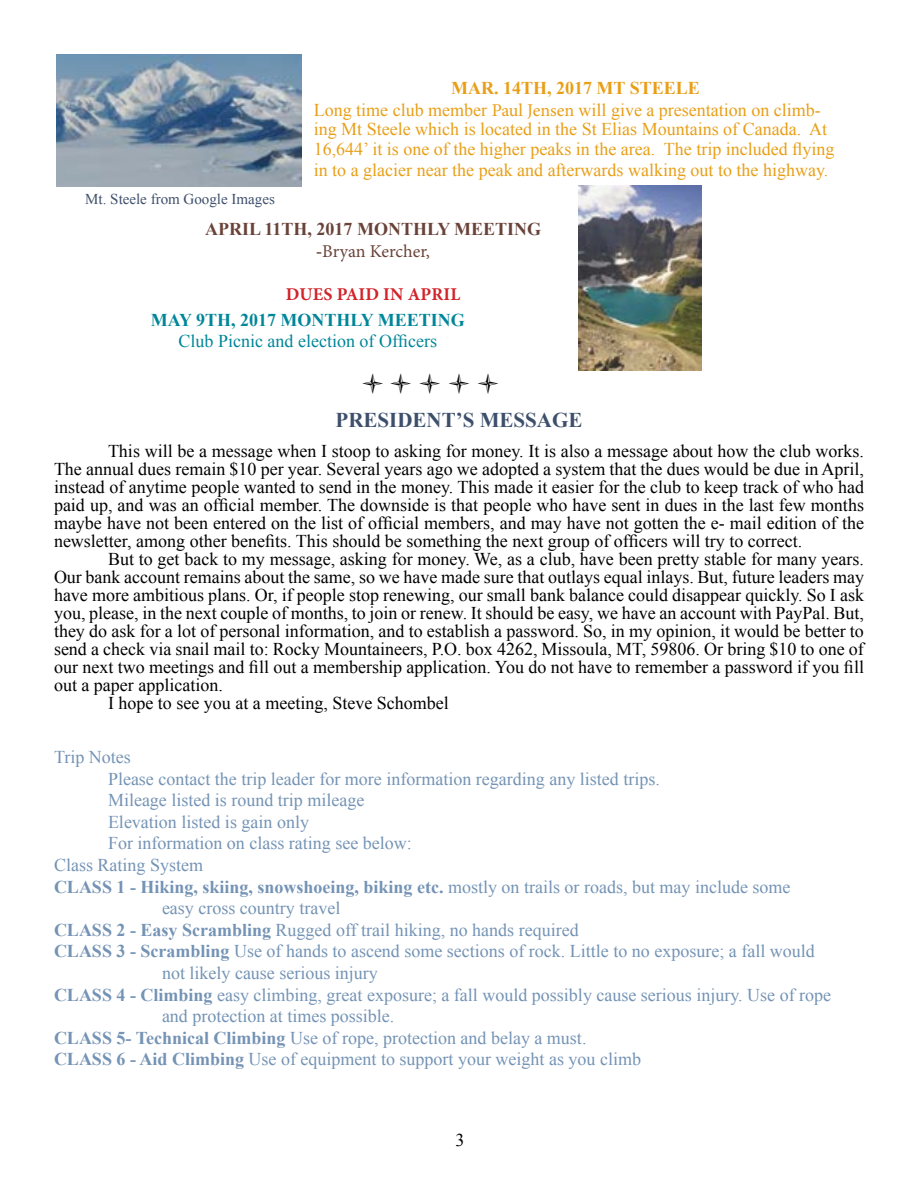
<style>
.page{position:relative;width:918px;height:1188px;background:#fff}
.page>*{position:absolute;margin:0;border:0;box-sizing:border-box;transform-origin:0 0}
.t1{font:24px "Webdings";color:#000}
.t2{font:700 21px "Times New Roman";color:#3d4f6b}
.t3{font:18px/18px "Times New Roman";color:#000;text-align:justify}
.t4{font:18px "Times New Roman";color:#7493b5}
.t5{font:18px/21.6px "Times New Roman";color:#e89f17}
.t6{font:700 18px "Times New Roman";color:#7493b5}
.t7{font:18px "Times New Roman";color:#008699}
.t8{font:700 18px "Times New Roman";color:#694339}
.t9{font:700 18px "Times New Roman";color:#008699}
.t10{font:700 18px "Minion Pro";letter-spacing:.01em;color:#d2232a}
.t11{font:18px "Minion Pro";letter-spacing:-.01em;color:#694339}
.t12{font:15px "Times New Roman";color:#3d4f6b}
.s1{font-weight:700}
.s2{font-family:"Minion Pro"}
.s3{font-family:"Times New Roman"}
.s4{font-weight:400}
</style>
<div class="page">
<img style="left:56px;top:55px;width:245px;height:132px">
<img style="left:579px;top:186px;width:123px;height:185px">
<p class="t12" style="left:85px;top:189px;width:191px">Mt. Steele from Google Images</p>
<p class="t5" style="left:314px;top:77px;width:509px;text-indent:137px"><span class="s1">MAR. 14TH, 2017 MT STEELE<br></span>Long time club member <span class="s2">Paul Jensen</span> will give a presentation on climb-</p>
<p class="t5" style="left:314px;top:119px;width:522px;line-height:19.5px">ing Mt Steele which is located in the St Elias Mountains of Canada. At<br>16,644’ it is one of the higher peaks in the area. The trip included flying</p>
<p class="t5" style="left:314px;top:159px;width:516px">in to a glacier near the peak and afterwards walking out to the highway.</p>
<p class="t8" style="left:205px;top:216px;width:338px">APRIL 11TH, 2017 MONTHLY MEETING</p>
<p class="t11" style="left:316px;top:239px;width:115px"><span class="s3">-</span>Bryan Kercher,</p>
<p class="t10" style="left:286px;top:281px;width:176px">DUES PAID IN APRIL</p>
<p class="t9" style="left:151px;top:307px;width:315px">MAY 9TH, 2017 MONTHLY MEETING</p>
<p class="t7" style="left:179px;top:329px;width:260px">Club Picnic and election of Officers</p>
<h1 class="t1" style="left:361px;top:372px;width:141px">●●●●●</h1>
<p class="t2" style="left:336px;top:405px;width:248px">PRESIDENT’S MESSAGE</p>
<p class="t3" style="left:54px;top:442px;width:812px;text-indent:54px">This will be a message when I stoop to asking for money. It is also a message about how the club works.<br>The annual dues remain $10 per year. Several years ago we adopted a system that the dues would be due in April, instead of anytime people wanted to send in the money. This made it easier for the club to keep track of who had paid up, and was an official member. The downside is that people who have sent in dues in the last few months maybe have not been entered on the list of official members, and may have not gotten the e- mail edition of the newsletter, among other benefits. This should be something the next group of officers will try to correct.</p>
<p class="t3" style="left:108px;top:550px;width:758px">But to get back to my message, asking for money. We, as a club, have been pretty stable for many years.</p>
<p class="t3" style="left:54px;top:568px;width:812px">Our bank account remains about the same, so we have made sure that outlays equal inlays. But, future leaders may</p>
<p class="t3" style="left:54px;top:586px;width:812px">have more ambitious plans. Or, if people stop renewing, our small bank balance could disappear quickly. So I ask</p>
<p class="t3" style="left:54px;top:604px;width:812px">you, please, in the next couple of months, to join or renew. It should be easy, we have an account with PayPal. But,</p>
<p class="t3" style="left:54px;top:622px;width:811px">they do ask for a lot of personal information, and to establish a password. So, in my opinion, it would be better to</p>
<p class="t3" style="left:54px;top:640px;width:811px">send a check via snail mail to: Rocky Mountaineers, P.O. box 4262, Missoula, MT, 59806. Or bring $10 to one of</p>
<p class="t3" style="left:54px;top:658px;width:812px">our next two meetings and fill out a membership application. You do not have to remember a password if you fill</p>
<p class="t3" style="left:54px;top:676px;width:170px">out a paper application.</p>
<p class="t3" style="left:108px;top:694px;width:342px">I hope to see you at a meeting, Steve Schombel</p>
<p class="t4" style="left:54px;top:745px;width:78px">Trip Notes</p>
<p class="t4" style="left:108px;top:767px;width:553px">Please contact the trip leader for more information regarding any listed trips.</p>
<p class="t4" style="left:108px;top:788px;width:258px">Mileage listed is round trip mileage</p>
<p class="t4" style="left:108px;top:810px;width:203px">Elevation listed is gain only</p>
<p class="t4" style="left:108px;top:831px;width:305px">For information on class rating see below:</p>
<p class="t4" style="left:54px;top:853px;width:151px">Class Rating System</p>
<p class="t6" style="left:54px;top:874px;width:738px">CLASS 1 - HIKING, SKIING, SNOWSHOEING, BIKING ETC. <span class="s4">mostly on trails or roads, but may include some</span></p>
<p class="t4" style="left:162px;top:896px;width:180px">easy cross country travel</p>
<p class="t4" style="left:54px;top:918px;width:526px"><span class="s1">CLASS 2 - EASY SCRAMBLING</span> Rugged off trail hiking, no hands required</p>
<p class="t4" style="left:54px;top:939px;width:762px"><span class="s1">CLASS 3 - SCRAMBLING</span> Use of hands to ascend some sections of rock. Little to no exposure; a fall would</p>
<p class="t4" style="left:162px;top:961px;width:217px">not likely cause serious injury</p>
<p class="t4" style="left:54px;top:983px;width:779px"><span class="s1">CLASS 4 - CLIMBING</span> easy climbing, great exposure; a fall would possibly cause serious injury. Use of rope</p>
<p class="t4" style="left:162px;top:1004px;width:234px">and protection at times possible.</p>
<p class="t4" style="left:54px;top:1026px;width:534px"><span class="s1">CLASS 5- TECHNICAL CLIMBING</span> Use of rope, protection and belay a must.</p>
<p class="t4" style="left:54px;top:1047px;width:589px"><span class="s1">CLASS 6 - AID CLIMBING</span> Use of equipment to support your weight as you climb</p>
<p class="t3" style="left:456px;top:1131px;width:10px">3</p>
</div>
